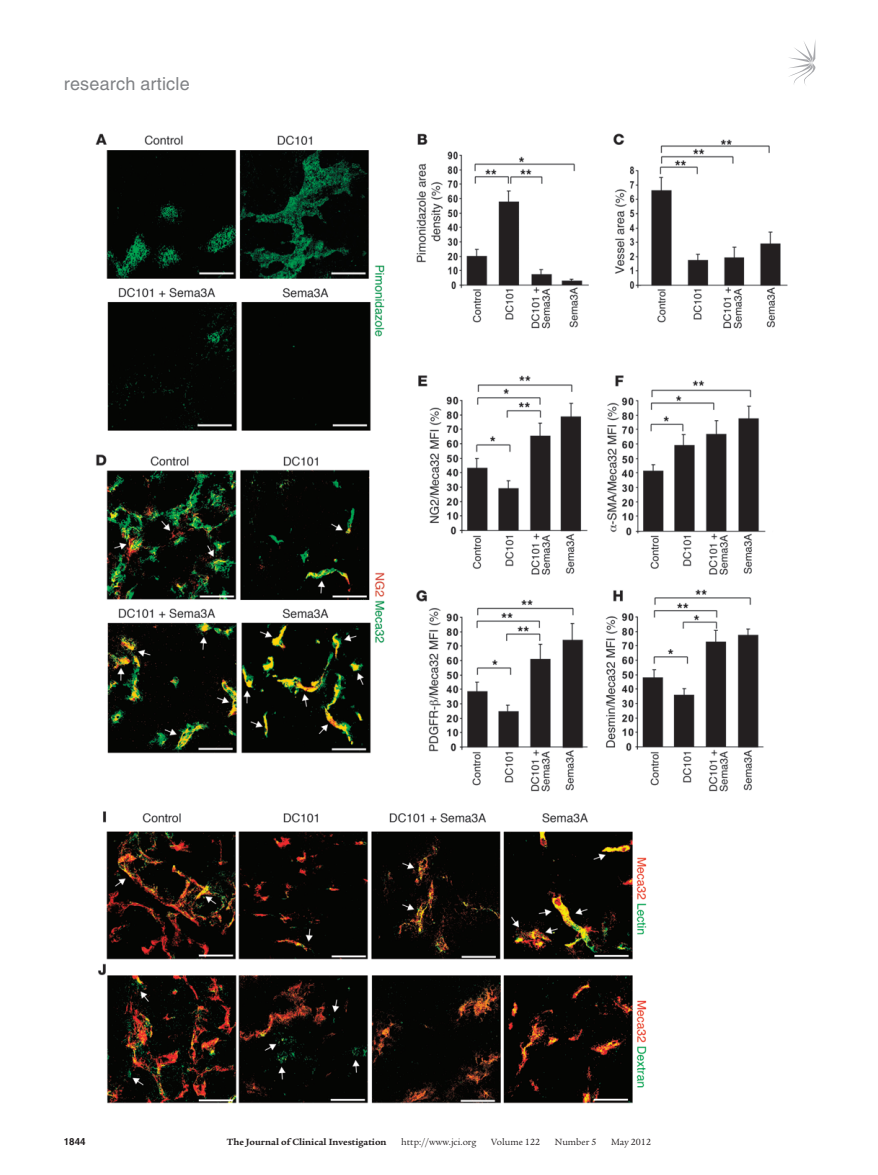
<style>
.page{position:relative;width:878px;height:1175px;background:#fff}
.page>*{position:absolute;margin:0;border:0;box-sizing:border-box;transform-origin:0 0}
.t1{font:18px "Helvetica LT Std";letter-spacing:.01em;color:#808285}
.t2{font:9.75px "Legacy Serif Std";color:#231f20}
.t3{font:700 9.75px "Legacy Serif Std";color:#231f20}
.t4{font:700 9.75px "Helvetica LT Std";color:#231f20}
</style>
<div class="page">
<svg style="left:789px;top:42px;width:26px;height:43px"></svg>
<img style="left:95px;top:133px;width:693px;height:970px">
<h1 class="t1" style="left:64px;top:73px;width:127px">research article</h1>
<p class="t4" style="left:64px;top:1135px;width:23px">1844</p>
<p class="t3" style="left:227px;top:1135px;width:161px">The Journal of Clinical Investigation</p>
<p class="t2" style="left:401px;top:1136px;width:77px">http://www.jci.org</p>
<p class="t2" style="left:491px;top:1136px;width:50px">Volume 122</p>
<p class="t2" style="left:555px;top:1136px;width:43px">Number 5</p>
<p class="t2" style="left:611px;top:1136px;width:41px">May 2012</p>
</div>
